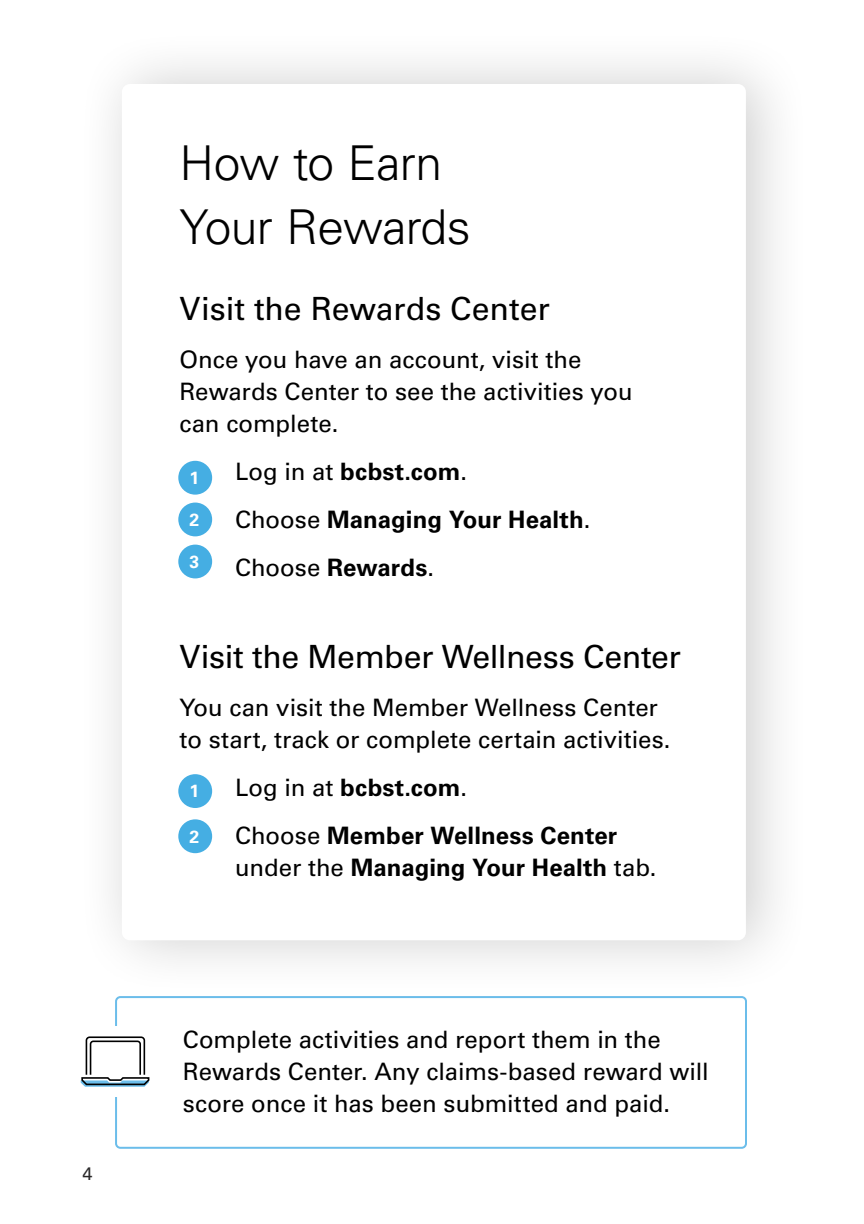
<style>
.page{position:relative;width:864px;height:1224px;background:#fff}
.page>*{position:absolute;margin:0;border:0;box-sizing:border-box;transform-origin:0 0}
.t1{font:300 48px/64px "Univers LT Std";letter-spacing:-.015em;color:#000}
.t2{font:32px "Univers LT Std";letter-spacing:-.01em;color:#000}
.t3{font:24px/32px "Univers LT Std";color:#000}
.t4{font:700 24px/32px "Univers LT Std";letter-spacing:.005em;color:#000}
.t5{font:18px "Univers LT Std";color:#292829}
.t6{font:700 17.6px "Univers LT Std";color:#fff}
.s1{font-weight:400}
.s2{font-weight:700}
</style>
<div class="page">
<div style="left:76px;top:28px;width:736px;height:968px;background:#000;opacity:.2"></div>
<div style="left:122px;top:84px;width:624px;height:856px;background:#fff;border-radius:8px"></div>
<div style="left:115px;top:996px;width:632px;height:153px;border:2px solid #6bbdea;border-radius:4px"></div>
<div style="left:78px;top:1026px;width:74px;height:71px;background:#fff"></div>
<div style="left:178px;top:774px;width:34px;height:34px;background:#45aee3;border-radius:50%"></div>
<div style="left:178px;top:819px;width:34px;height:34px;background:#45aee3;border-radius:50%"></div>
<div style="left:178px;top:461px;width:34px;height:34px;background:#45aee3;border-radius:50%"></div>
<div style="left:178px;top:503px;width:34px;height:33px;background:#45aee3;border-radius:50%"></div>
<div style="left:178px;top:545px;width:34px;height:33px;background:#45aee3;border-radius:50%"></div>
<svg style="left:81px;top:1036px;width:69px;height:51px"></svg>
<p class="t5" style="left:83px;top:1163px;width:12px">4</p>
<h2 class="t1" style="left:180px;top:131px;width:293px">How to Earn<br>Your Rewards</h2>
<h3 class="t2" style="left:180px;top:290px;width:372px">Visit the Rewards Center</h3>
<p class="t3" style="left:180px;top:344px;width:455px">Once you have an account, visit the<br>Rewards Center to see the activities you can complete.</p>
<p class="t6" style="left:189px;top:468px;width:11px">1</p>
<p class="t6" style="left:189px;top:509px;width:11px">2</p>
<p class="t6" style="left:189px;top:551px;width:11px">3</p>
<p class="t4" style="left:235px;top:456px;width:234px"><span class="s1">Log in at</span> bcbst.com<span class="s1">.</span></p>
<p class="t4" style="left:235px;top:504px;width:357px"><span class="s1">Choose</span> Managing Your Health<span class="s1">.</span></p>
<p class="t3" style="left:235px;top:552px;width:201px">Choose <span class="s2">Rewards</span>.</p>
<h3 class="t2" style="left:180px;top:638px;width:503px">Visit the Member Wellness Center</h3>
<p class="t3" style="left:180px;top:692px;width:493px">You can visit the Member Wellness Center to start, track or complete certain activities.</p>
<p class="t6" style="left:189px;top:781px;width:11px">1</p>
<p class="t4" style="left:235px;top:772px;width:234px"><span class="s1">Log in at</span> bcbst.com<span class="s1">.</span></p>
<p class="t6" style="left:189px;top:826px;width:11px">2</p>
<p class="t4" style="left:235px;top:820px;width:423px"><span class="s1">Choose</span> Member Wellness Center <span class="s1">under the</span> Managing Your Health <span class="s1">tab.</span></p>
<p class="t3" style="left:183px;top:1024px;width:527px">Complete activities and report them in the<br>Rewards Center. Any claims-based reward will score once it has been submitted and paid.</p>
</div>
